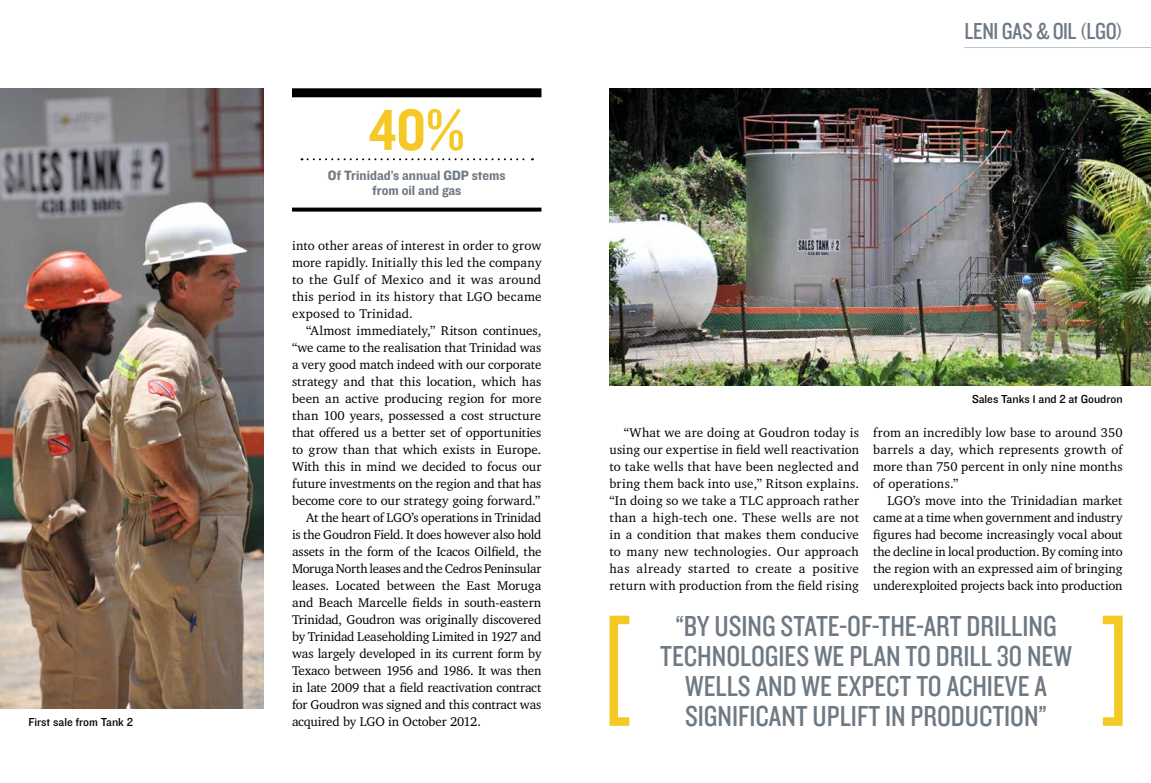
<style>
.page{position:relative;width:1151px;height:783px;background:#fff}
.page>*{position:absolute;margin:0;border:0;box-sizing:border-box;transform-origin:0 0}
.t1{font:60px "Knockout HTF50 Welterweight";color:#f4c925}
.t2{font:30px/30px "Knockout HTF29 Junior Liteweight";color:#6f7983}
.t3{font:24px "Knockout HTF29 Junior Liteweight";letter-spacing:-.01em;color:#6f7983}
.t4{font:14px/15px "Knockout HTF51 Middleweight";color:#6f7983;text-align:center}
.t5{font:13px/17px "Charter IT Cby BT";letter-spacing:-.005em;color:#000;text-align:justify}
.t6{font:12px "Knockout HTF31 Junior Middlewt";color:#000}
.s1{font-size:19px}
</style>
<div class="page">
<img style="left:0;top:88px;width:264px;height:620px">
<svg style="left:609px;top:615px;width:20px;height:110px"></svg>
<svg style="left:1103px;top:615px;width:20px;height:110px"></svg>
<img style="left:609px;top:88px;width:542px;height:297px">
<hr style="left:964px;top:47px;width:187px;height:1px;background:#bbc0c4">
<div style="left:292px;top:88px;width:249px;height:9px;background:#000"></div>
<svg style="left:308px;top:158px;width:225px;height:2px"></svg>
<svg style="left:292px;top:207px;width:249px;height:4px"></svg>
<h1 class="t1" style="left:369px;top:98px;width:97px">40%</h1>
<p class="t4" style="left:328px;top:168px;width:179px">Of Trinidad’s annual GDP stems from oil and gas</p>
<p class="t5" style="left:292px;top:236px;width:251px">into other areas of interest in order to grow more rapidly. Initially this led the company to the Gulf of Mexico and it was around this period in its history that LGO became exposed to Trinidad.</p>
<p class="t5" style="left:292px;top:321px;width:251px;text-align:right">“Almost immediately,” Ritson continues, “we came to the realisation that Trinidad was a very good match indeed with our corporate strategy and that this location, which has been an active producing region for more than 100 years, possessed a cost structure that offered us a better set of opportunities to grow than that which exists in Europe.<br>With this in mind we decided to focus our future investments on the region and that has become core to our strategy going forward.” At the heart of LGO’s operations in Trinidad<br>is the Goudron Field. It does however also hold assets in the form of the Icacos Oilfield, the Moruga North leases and the Cedros Peninsular leases. Located between the East Moruga and Beach Marcelle fields in south-eastern Trinidad, Goudron was originally discovered by Trinidad Leaseholding Limited in 1927 and was largely developed in its current form by Texaco between 1956 and 1986. It was then in late 2009 that a field reactivation contract for Goudron was signed and this contract was</p>
<p class="t6" style="left:28px;top:715px;width:106px">First sale from Tank 2</p>
<p class="t5" style="left:292px;top:712px;width:191px">acquired by LGO in October 2012.</p>
<h3 class="t3" style="left:964px;top:18px;width:160px">LENI GAS &amp; OIL <span class="s1">(</span>LGO<span class="s1">)</span></h3>
<p class="t6" style="left:972px;top:392px;width:152px">Sales Tanks 1 and 2 at Goudron</p>
<p class="t5" style="left:609px;top:423px;width:251px;text-indent:14px">“What we are doing at Goudron today is using our expertise in field well reactivation to take wells that have been neglected and bring them back into use,” Ritson explains. “In doing so we take a TLC approach rather than a high-tech one. These wells are not in a condition that makes them conducive to many new technologies. Our approach has already started to create a positive return with production from the field rising</p>
<p class="t5" style="left:873px;top:423px;width:251px">from an incredibly low base to around 350 barrels a day, which represents growth of more than 750 percent in only nine months of operations.”</p>
<p class="t5" style="left:873px;top:491px;width:251px;text-indent:14px">LGO’s move into the Trinidadian market came at a time when government and industry figures had become increasingly vocal about the decline in local production. By coming into the region with an expressed aim of bringing underexploited projects back into production</p>
<h2 class="t2" style="left:660px;top:611px;width:395px;text-indent:15px">“BY USING STATE-OF-THE-ART DRILLING<br>TECHNOLOG</h2>
<h2 class="t2" style="left:685px;top:641px;width:388px;text-indent:93px">IES WE PLAN TO DRILL 30 NEW<br>WELLS AND WE EXPECT TO ACHIEVE A<br>SIGNIFICANT UPLIFT IN PRODUCTION”</h2>
</div>
